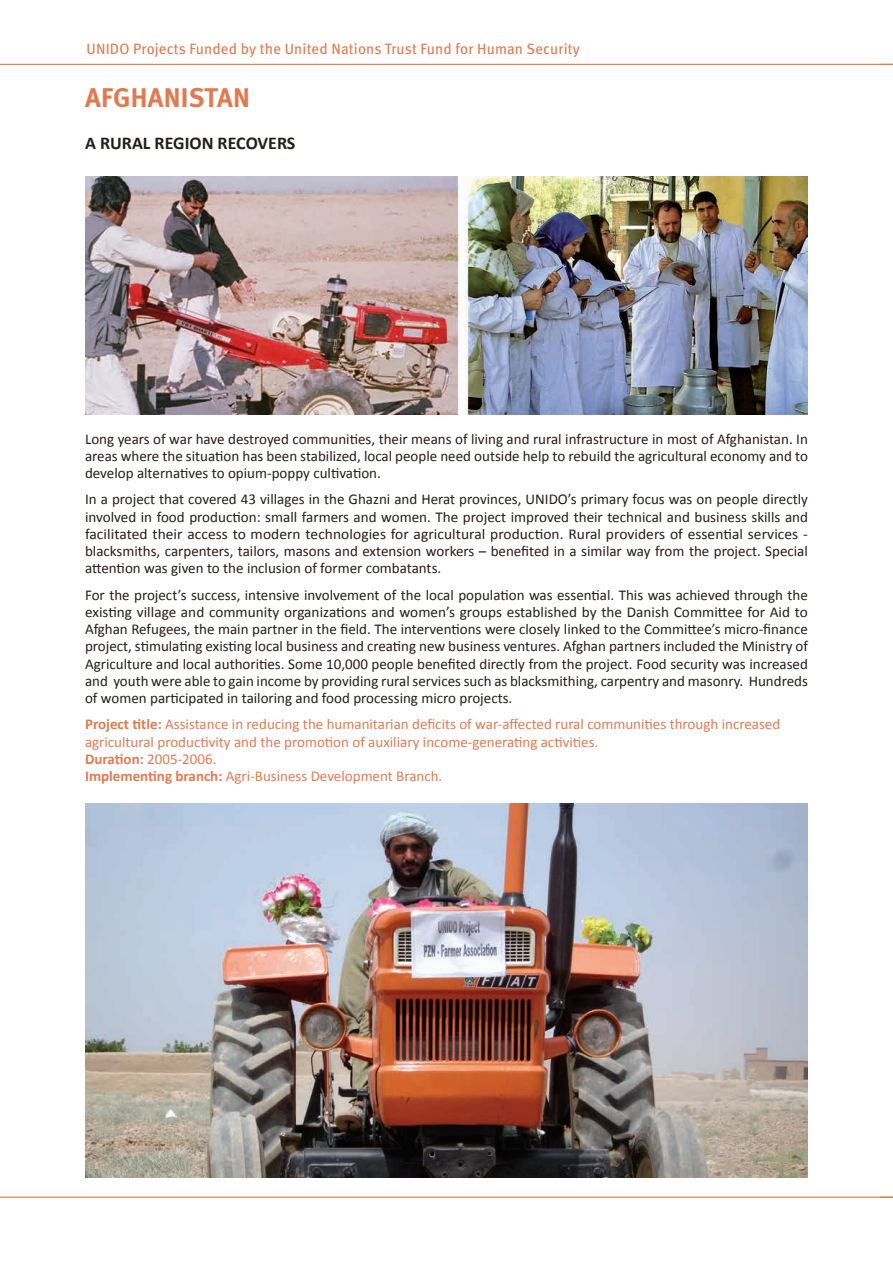
<style>
.page{position:relative;width:893px;height:1263px;background:#fff}
.page>*{position:absolute;margin:0;border:0;box-sizing:border-box;transform-origin:0 0}
.t1{font:700 27px "Meta";letter-spacing:.01em;color:#e07a50}
.t2{font:700 18px "Calibri";color:#241e1b}
.t3{font:15px/17.2px "Calibri";color:#241e1b;text-align:justify}
.t4{font:15px/17.2px "Calibri";color:#e07a50}
.t5{font:15px "Meta";letter-spacing:.01em;color:#e07a50}
.s1{font-weight:700}
</style>
<div class="page">
<hr style="left:0;top:1196px;width:893px;height:2px;background:#e07a50">
<svg style="left:880px;top:1196px;width:13px;height:2px"></svg>
<hr style="left:0;top:64px;width:893px;height:1px;background:#e07a50">
<img style="left:85px;top:176px;width:723px;height:238px">
<img style="left:85px;top:804px;width:723px;height:374px">
<p class="t5" style="left:87px;top:40px;width:495px">UNIDO Projects Funded by the United Nations Trust Fund for Human Security</p>
<h1 class="t1" style="left:85px;top:81px;width:166px">AFGHANISTAN</h1>
<p class="t2" style="left:85px;top:132px;width:212px">A RURAL REGION RECOVERS</p>
<p class="t3" style="left:85px;top:430px;width:724px">Long years of war have destroyed communities, their means of living and rural infrastructure in most of Afghanistan. In areas where the situation has been stabilized, local people need outside help to rebuild the agricultural economy and to develop alternatives to opium-poppy cultivation.</p>
<p class="t3" style="left:85px;top:491px;width:724px">In a project that covered 43 villages in the Ghazni and Herat provinces, UNIDO’s primary focus was on people directly involved in food production: small farmers and women. The project improved their technical and business skills and facilitated their access to modern technologies for agricultural production. Rural providers of essential services - blacksmiths, carpenters, tailors, masons and extension workers – benefited in a similar way from the project. Special attention was given to the inclusion of former combatants.</p>
<p class="t3" style="left:85px;top:586px;width:724px">For the project’s success, intensive involvement of the local population was essential. This was achieved through the existing village and community organizations and women’s groups established by the Danish Committee for Aid to Afghan Refugees, the main partner in the field. The interventions were closely linked to the Committee’s micro-finance project, stimulating existing local business and creating new business ventures. Afghan partners included the Ministry of Agriculture and local authorities. Some 10,000 people benefited directly from the project. Food security was increased and youth were able to gain income by providing rural services such as blacksmithing, carpentry and masonry. Hundreds of women participated in tailoring and food processing micro projects.</p>
<p class="t4" style="left:85px;top:716px;width:697px"><span class="s1">Project title:</span> Assistance in reducing the humanitarian deficits of war-affected rural communities through increased agricultural productivity and the promotion of auxiliary income-generating activities.<br><span class="s1">Duration:</span> 2005-2006.<br><span class="s1">Implementing branch:</span> Agri-Business Development Branch.</p>
</div>
